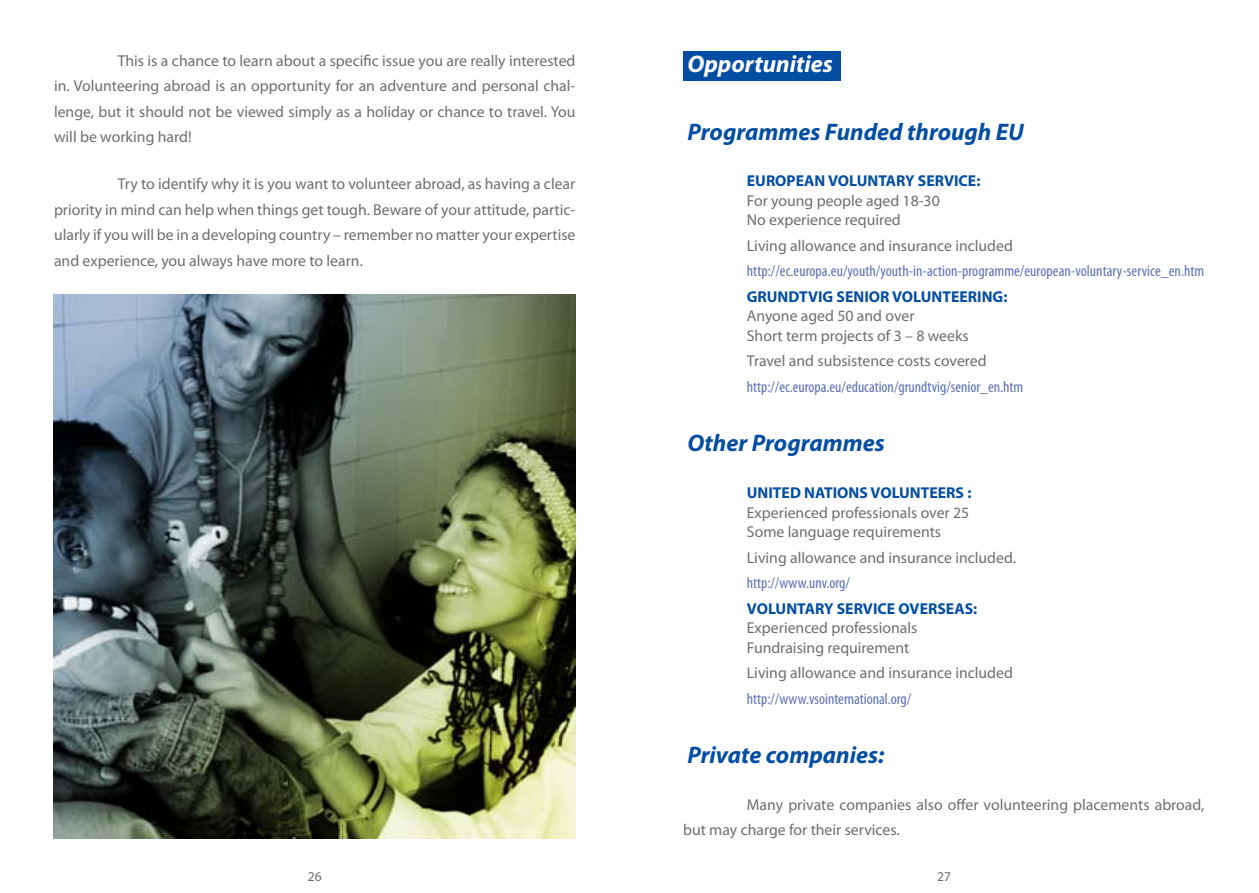
<style>
.page{position:relative;width:1259px;height:893px;background:#fff}
.page>*{position:absolute;margin:0;border:0;box-sizing:border-box;transform-origin:0 0}
.t1{font:italic 700 24px "Myriad Pro";color:#034ea2}
.t2{font:italic 700 24px "Myriad Pro";color:#fff}
.t3{font:15.75px/25.5px "Myriad Pro";color:#6d6e71}
.t4{font:condensed 15.75px "Myriad Pro";color:#5c72b7}
.t5{font:700 15.75px "Myriad Pro";color:#034ea2}
.t6{font:13.5px "Myriad Pro";color:#6d6e71}
</style>
<div class="page">
<div style="left:684px;top:51px;width:157px;height:30px;background:#034ea2"></div>
<img style="left:53px;top:294px;width:522px;height:544px">
<p class="t3" style="left:54px;top:48px;width:523px;text-align:justify;text-indent:64px">This is a chance to learn about a specific issue you are really interested in. Volunteering abroad is an opportunity for an adventure and personal chal&shy;lenge, but it should not be viewed simply as a holiday or chance to travel. You will be working hard!</p>
<p class="t3" style="left:54px;top:171px;width:523px;text-align:justify;text-indent:64px">Try to identify why it is you want to volunteer abroad, as having a clear priority in mind can help when things get tough. Beware of your attitude, partic&shy;ularly if you will be in a developing country – remember no matter your expertise and experience, you always have more to learn.</p>
<h1 class="t2" style="left:687px;top:48px;width:147px">Opportunities</h1>
<h1 class="t1" style="left:687px;top:116px;width:338px">Programmes Funded through EU</h1>
<p class="t5" style="left:747px;top:171px;width:235px">EUROPEAN VOLUNTARY SERVICE:</p>
<p class="t3" style="left:747px;top:191px;width:194px;line-height:19.5px">For young people aged 18-30<br>No experience required</p>
<p class="t3" style="left:747px;top:233px;width:267px">Living allowance and insurance included</p>
<p class="t4" style="left:747px;top:262px;width:459px">http://ec.europa.eu/youth/youth-in-action-programme/european-voluntary-service_en.htm</p>
<p class="t5" style="left:747px;top:286px;width:262px">GRUNDTVIG SENIOR VOLUNTEERING:</p>
<p class="t3" style="left:747px;top:306px;width:223px;line-height:19.5px">Anyone aged 50 and over<br>Short term projects of 3 – 8 weeks</p>
<p class="t3" style="left:747px;top:348px;width:241px">Travel and subsistence costs covered</p>
<p class="t4" style="left:747px;top:377px;width:278px">http://ec.europa.eu/education/grundtvig/senior_en.htm</p>
<h1 class="t1" style="left:687px;top:428px;width:199px">Other Programmes</h1>
<p class="t5" style="left:747px;top:483px;width:226px">UNITED NATIONS VOLUNTEERS :</p>
<p class="t3" style="left:747px;top:502px;width:224px;line-height:19.5px">Experienced professionals over 25<br>Some language requirements</p>
<p class="t3" style="left:747px;top:544px;width:271px">Living allowance and insurance included.</p>
<p class="t4" style="left:747px;top:573px;width:105px">http://www.unv.org/</p>
<p class="t5" style="left:747px;top:598px;width:232px">VOLUNTARY SERVICE OVERSEAS:</p>
<p class="t3" style="left:747px;top:618px;width:172px;line-height:19.5px">Experienced professionals<br>Fundraising requirement</p>
<p class="t3" style="left:747px;top:660px;width:267px">Living allowance and insurance included</p>
<p class="t4" style="left:747px;top:689px;width:166px">http://www.vsointernational.org/</p>
<h1 class="t1" style="left:687px;top:739px;width:198px">Private companies:</h1>
<p class="t3" style="left:683px;top:792px;width:523px;text-indent:64px">Many private companies also offer volunteering placements abroad, but may charge for their services.</p>
<p class="t6" style="left:308px;top:868px;width:15px">26</p>
<p class="t6" style="left:937px;top:868px;width:15px">27</p>
</div>
